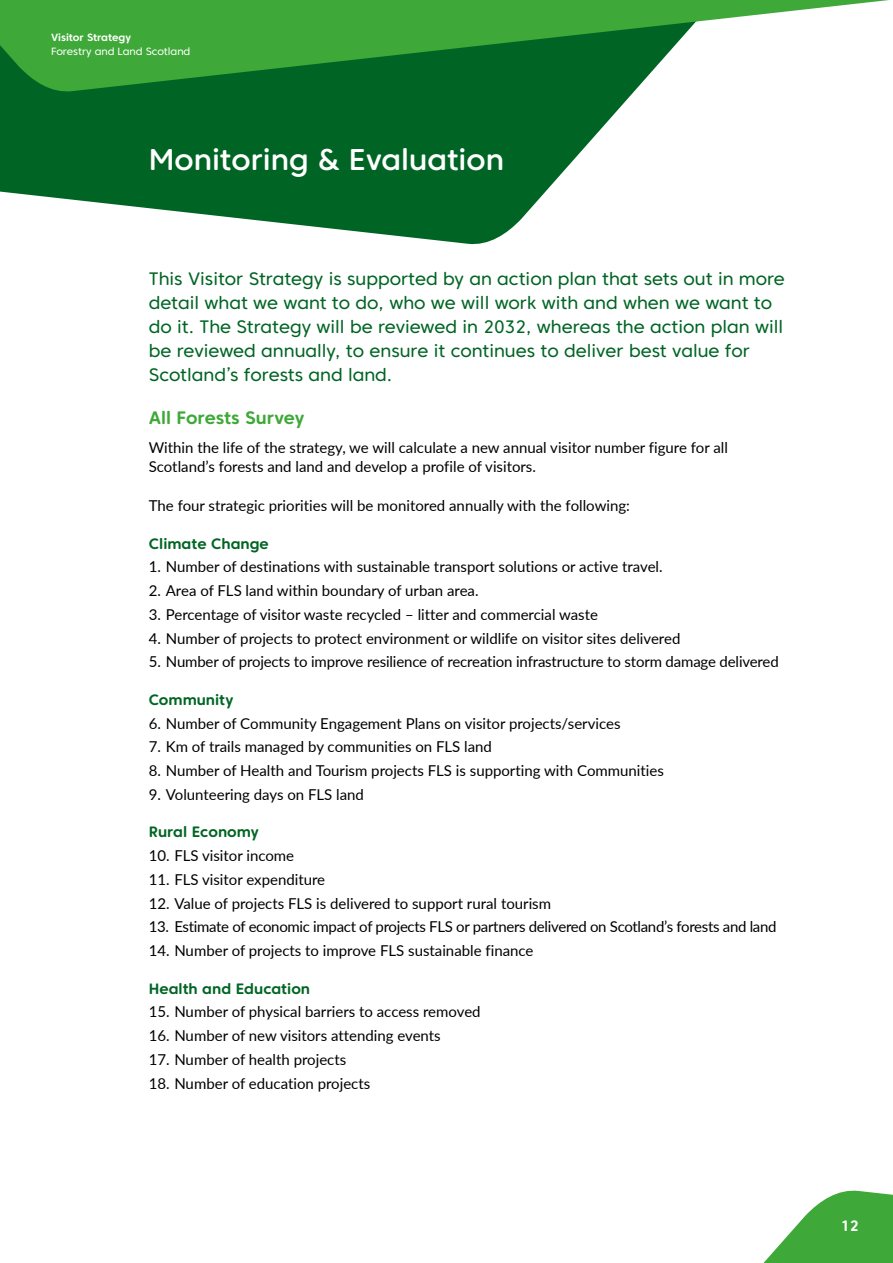
<style>
.page{position:relative;width:893px;height:1263px;background:#fff}
.page>*{position:absolute;margin:0;border:0;box-sizing:border-box;transform-origin:0 0}
.Section_Heading_-_H1{font:500 30px "Core Sans CR 55";color:#fff}
.Intro_Para_-_Text{font:18px/24px "Core Sans CR 45";color:#006524}
.Sub_heading_-_H2{font:700 18px "Core Sans CR 65";color:#3ea938}
.Body_Copy_-_Text{font:15px/19.5px "Lato";color:#000}
.Body_Copy_-_Text-2{font:15px "Lato";letter-spacing:-.02em;color:#000}
.Sub-sub-heading_-_H3{font:700 15px "Core Sans CR 65";color:#006524}
.t1{font:700 15px "Core Sans CR 65";color:#fff}
.t2{font:10.5px "Core Sans CR 45";letter-spacing:-.005em;color:#fff}
.t3{font:700 10.5px "Core Sans CR 65";letter-spacing:-.005em;color:#fff}
</style>
<div class="page">
<svg style="left:0;top:93px;width:633px;height:152px;fill:#006524"></svg>
<svg style="left:0;top:0;width:889px;height:93px;fill:#3ea938"></svg>
<svg style="left:763px;top:1190px;width:130px;height:73px"></svg>
<p class="t3" style="left:51px;top:31px;width:82px">Visitor Strategy</p>
<p class="t2" style="left:51px;top:45px;width:141px">Forestry and Land Scotland</p>
<h1 class="Section_Heading_-_H1" style="left:149px;top:141px;width:357px">Monitoring &amp; Evaluation</h1>
<p class="Intro_Para_-_Text" style="left:149px;top:267px;width:638px">This Visitor Strategy is supported by an action plan that sets out in more detail what we want to do, who we will work with and when we want to do it. The Strategy will be reviewed in 2032, whereas the action plan will be reviewed annually, to ensure it continues to deliver best value for Scotland’s forests and land.</p>
<h2 class="Sub_heading_-_H2" style="left:149px;top:407px;width:157px">All Forests Survey</h2>
<p class="Body_Copy_-_Text" style="left:149px;top:437px;width:581px">Within the life of the strategy, we will calculate a new annual visitor number figure for all<br>Scotland’s forests and land and develop a profile of visitors.</p>
<p class="Body_Copy_-_Text" style="left:149px;top:495px;width:483px">The four strategic priorities will be monitored annually with the following:</p>
<h3 class="Sub-sub-heading_-_H3" style="left:149px;top:534px;width:122px">Climate Change</h3>
<p class="Body_Copy_-_Text" style="left:149px;top:556px;width:515px">1. Number of destinations with sustainable transport solutions or active travel.</p>
<p class="Body_Copy_-_Text" style="left:149px;top:580px;width:331px">2. Area of FLS land within boundary of urban area.</p>
<p class="Body_Copy_-_Text" style="left:149px;top:604px;width:451px">3. Percentage of visitor waste recycled – litter and commercial waste</p>
<p class="Body_Copy_-_Text" style="left:149px;top:628px;width:533px">4. Number of projects to protect environment or wildlife on visitor sites delivered</p>
<p class="Body_Copy_-_Text" style="left:149px;top:651px;width:631px">5. Number of projects to improve resilience of recreation infrastructure to storm damage delivered</p>
<h3 class="Sub-sub-heading_-_H3" style="left:149px;top:690px;width:86px">Community</h3>
<p class="Body_Copy_-_Text" style="left:149px;top:713px;width:473px">6. Number of Community Engagement Plans on visitor projects/services</p>
<p class="Body_Copy_-_Text" style="left:149px;top:736px;width:345px">7. Km of trails managed by communities on FLS land</p>
<p class="Body_Copy_-_Text" style="left:149px;top:760px;width:517px">8. Number of Health and Tourism projects FLS is supporting with Communities</p>
<p class="Body_Copy_-_Text" style="left:149px;top:784px;width:217px">9. Volunteering days on FLS land</p>
<h3 class="Sub-sub-heading_-_H3" style="left:149px;top:823px;width:111px">Rural Economy</h3>
<p class="Body_Copy_-_Text" style="left:149px;top:845px;width:147px">10. FLS visitor income</p>
<p class="Body_Copy_-_Text" style="left:149px;top:869px;width:178px">11. FLS visitor expenditure</p>
<p class="Body_Copy_-_Text" style="left:149px;top:893px;width:404px">12. Value of projects FLS is delivered to support rural tourism</p>
<p class="Body_Copy_-_Text-2" style="left:149px;top:916px;width:629px">13. Estimate of economic impact of projects FLS or partners delivered on Scotland’s forests and land</p>
<p class="Body_Copy_-_Text" style="left:149px;top:940px;width:386px">14. Number of projects to improve FLS sustainable finance</p>
<h3 class="Sub-sub-heading_-_H3" style="left:149px;top:979px;width:163px">Health and Education</h3>
<p class="Body_Copy_-_Text" style="left:149px;top:1001px;width:333px">15. Number of physical barriers to access removed</p>
<p class="Body_Copy_-_Text" style="left:149px;top:1025px;width:293px">16. Number of new visitors attending events</p>
<p class="Body_Copy_-_Text" style="left:149px;top:1049px;width:199px">17. Number of health projects</p>
<p class="Body_Copy_-_Text" style="left:149px;top:1073px;width:223px">18. Number of education projects</p>
<p class="t1" style="left:841px;top:1216px;width:20px">12</p>
</div>
